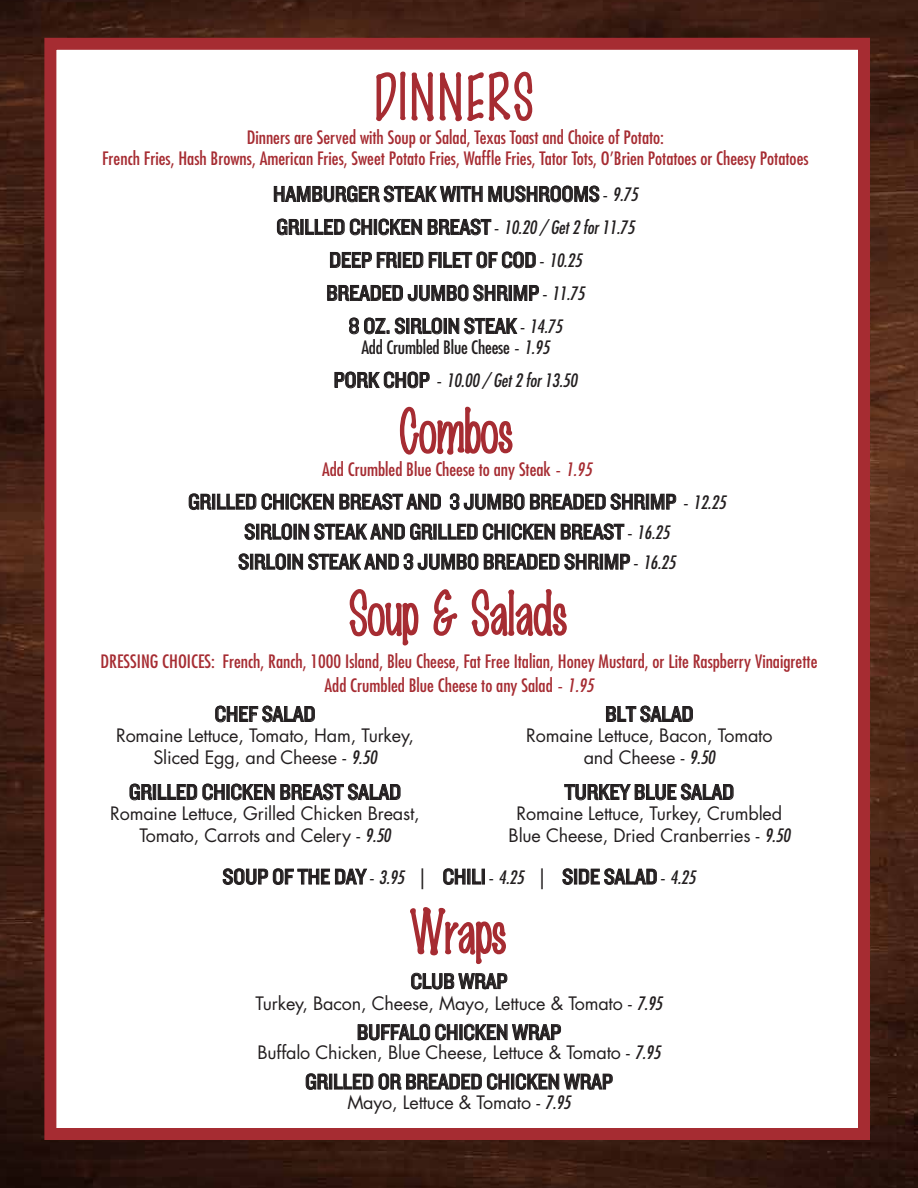
<style>
.page{position:relative;width:918px;height:1188px;background:#fff}
.page>*{position:absolute;margin:0;border:0;box-sizing:border-box;transform-origin:0 0}
.t1{font:56.25px "Marker Fine Point";letter-spacing:.08em;color:#a62c32}
.t2{font:54px "Marker Fine Point";color:#a62c32}
.t3{font:22.5px/33px "Knockout 30 Junior Welterwt";letter-spacing:-.01em;color:#231f20;text-align:center}
.t4{font:condensed 18px/21.6px "Futura Std";color:#a62c32;text-align:center;scale:1.04 1}
.t5{font:18px/21px "Futura Std";letter-spacing:-.01em;color:#231f20;text-align:center}
.t6{font:italic condensed 18px/33px "Futura Std";letter-spacing:-.01em;color:#231f20;text-align:center}
.s1{font-family:"Futura Std";font-size:18px}
.s2{font-family:"Futura Std";font-style:italic;font-stretch:condensed;font-size:18px}
.s3{font-style:normal}
.s4{font-style:normal;font-stretch:normal}
.s5{font-family:"Knockout 30 Junior Welterwt";font-style:normal;font-stretch:normal;font-size:22.5px}
.s6{font-stretch:normal}
.s7{font-style:italic}
.s8{font-style:italic;font-stretch:condensed}
</style>
<div class="page">
<img style="left:0;top:0;width:918px;height:1188px">
<div style="left:44px;top:38px;width:826px;height:1102px;background:#fff;border:12px solid #a62c32"></div>
<svg style="left:376px;top:71px;width:157px;height:51px"></svg>
<svg style="left:274px;top:185px;width:326px;height:18px"></svg>
<svg style="left:277px;top:218px;width:95px;height:18px"></svg>
<div style="left:374px;top:219px;width:3px;height:15px;border:1px solid #231f20"></div>
<svg style="left:378px;top:218px;width:114px;height:18px"></svg>
<svg style="left:330px;top:251px;width:206px;height:18px"></svg>
<svg style="left:327px;top:284px;width:212px;height:18px"></svg>
<svg style="left:349px;top:317px;width:168px;height:18px"></svg>
<svg style="left:334px;top:371px;width:96px;height:18px"></svg>
<svg style="left:399px;top:406px;width:114px;height:49px"></svg>
<svg style="left:188px;top:493px;width:253px;height:17px"></svg>
<svg style="left:450px;top:493px;width:227px;height:17px"></svg>
<svg style="left:244px;top:523px;width:381px;height:17px"></svg>
<svg style="left:238px;top:553px;width:11px;height:17px"></svg>
<div style="left:250px;top:554px;width:3px;height:15px;border:1px solid #231f20"></div>
<svg style="left:255px;top:553px;width:375px;height:17px"></svg>
<svg style="left:349px;top:589px;width:70px;height:57px"></svg>
<svg style="left:433px;top:589px;width:25px;height:47px"></svg>
<svg style="left:471px;top:589px;width:96px;height:48px"></svg>
<svg style="left:222px;top:868px;width:145px;height:17px"></svg>
<svg style="left:443px;top:868px;width:41px;height:17px"></svg>
<svg style="left:562px;top:868px;width:11px;height:17px"></svg>
<div style="left:574px;top:869px;width:3px;height:15px;border:1px solid #231f20"></div>
<svg style="left:579px;top:868px;width:78px;height:17px"></svg>
<svg style="left:410px;top:907px;width:98px;height:83px"></svg>
<svg style="left:357px;top:1024px;width:204px;height:17px"></svg>
<svg style="left:305px;top:1073px;width:308px;height:17px"></svg>
<svg style="left:215px;top:705px;width:100px;height:18px"></svg>
<svg style="left:129px;top:783px;width:23px;height:18px"></svg>
<div style="left:153px;top:785px;width:3px;height:14px;border:1px solid #231f20"></div>
<svg style="left:158px;top:783px;width:243px;height:18px"></svg>
<svg style="left:606px;top:705px;width:87px;height:18px"></svg>
<svg style="left:564px;top:783px;width:170px;height:18px"></svg>
<h1 class="t1" style="left:377px;top:61px;width:158px">DINNERS</h1>
<p class="t4" style="left:102px;top:126px;width:681px">Dinners are Served with Soup or Salad, Texas Toast and Choice of Potato:<br>French Fries, Hash Browns, American Fries, Sweet Potato Fries, Waffle Fries, Tator Tots, O’Brien Potatoes or Cheesy Potatoes</p>
<p class="t3" style="left:273px;top:177px;width:366px">HAMBURGER STEAK WITH MUSHROOMS <span class="s1">-</span> <span class="s2">9.75<br></span>GRILLED CHICKEN BREAST <span class="s1">-</span> <span class="s2">10.20 / Get 2 for 11.75<br></span>DEEP FRIED FILET OF COD <span class="s1">-</span> <span class="s2">10.25<br></span>BREADED JUMBO SHRIMP <span class="s1">-</span> <span class="s2">11.75<br></span>8 OZ. SIRLOIN STEAK <span class="s1">-</span> <span class="s2">14.75</span></p>
<p class="t6" style="left:334px;top:332px;width:245px"><span class="s3">Add Crumbled Blue Cheese</span> <span class="s4">-</span> 1.95<br><span class="s5">PORK CHOP</span> <span class="s4">-</span> 10.00 / Get 2 for 13.50</p>
<h2 class="t2" style="left:400px;top:396px;width:114px">Combos</h2>
<p class="t4" style="left:322px;top:459px;width:261px">Add Crumbled Blue Cheese to any Steak <span class="s6">-</span> <span class="s7">1.95</span></p>
<p class="t3" style="left:188px;top:486px;width:539px;line-height:30px">GRILLED CHICKEN BREAST AND 3 JUMBO BREADED SHRIMP <span class="s1">-</span> <span class="s2">12.25<br></span>SIRLOIN STEAK AND GRILLED CHICKEN BREAST <span class="s1">-</span> <span class="s2">16.25<br></span>SIRLOIN STEAK AND 3 JUMBO BREADED SHRIMP <span class="s1">-</span> <span class="s2">16.25</span></p>
<h2 class="t2" style="left:350px;top:579px;width:219px">Soup &amp; Salads</h2>
<p class="t4" style="left:101px;top:649px;width:691px;line-height:24.6px">DRESSING CHOICES: French, Ranch, 1000 Island, Bleu Cheese, Fat Free Italian, Honey Mustard, or Lite Raspberry Vinaigrette<br>Add Crumbled Blue Cheese to any Salad <span class="s6">-</span> <span class="s7">1.95</span></p>
<p class="t3" style="left:215px;top:697px;width:103px">CHEF SALAD</p>
<p class="t5" style="left:116px;top:726px;width:299px">Romaine Lettuce, Tomato, Ham, Turkey,<br>Sliced Egg, and Cheese - <span class="s8">9.50</span></p>
<p class="t3" style="left:129px;top:775px;width:274px">GRILLED CHICKEN BREAST SALAD</p>
<p class="t5" style="left:110px;top:804px;width:311px">Romaine Lettuce, Grilled Chicken Breast,<br>Tomato, Carrots and Celery - <span class="s8">9.50</span></p>
<p class="t3" style="left:605px;top:697px;width:90px">BLT SALAD</p>
<p class="t5" style="left:526px;top:726px;width:248px">Romaine Lettuce, Bacon, Tomato and Cheese - <span class="s8">9.50</span></p>
<p class="t3" style="left:564px;top:775px;width:171px">TURKEY BLUE SALAD</p>
<p class="t5" style="left:509px;top:804px;width:283px">Romaine Lettuce, Turkey, Crumbled<br>Blue Cheese, Dried Cranberries - <span class="s8">9.50</span></p>
<p class="t3" style="left:222px;top:859px;width:475px">SOUP OF THE DAY <span class="s1">-</span> <span class="s2">3.95 |</span> CHILI <span class="s1">-</span> <span class="s2">4.25 |</span> SIDE SALAD <span class="s1">-</span> <span class="s2">4.25</span></p>
<h2 class="t2" style="left:411px;top:897px;width:97px">Wraps</h2>
<p class="t3" style="left:410px;top:964px;width:99px">CLUB WRAP</p>
<p class="t5" style="left:256px;top:993px;width:408px">Turkey, Bacon, Cheese, Mayo, Lettuce &amp; Tomato - <span class="s8">7.95</span></p>
<p class="t3" style="left:357px;top:1015px;width:206px">BUFFALO CHICKEN WRAP</p>
<p class="t5" style="left:258px;top:1042px;width:404px">Buffalo Chicken, Blue Cheese, Lettuce &amp; Tomato - <span class="s8">7.95</span></p>
<p class="t3" style="left:305px;top:1064px;width:309px">GRILLED OR BREADED CHICKEN WRAP</p>
<p class="t5" style="left:347px;top:1092px;width:225px">Mayo, Lettuce &amp; Tomato - <span class="s8">7.95</span></p>
</div>
